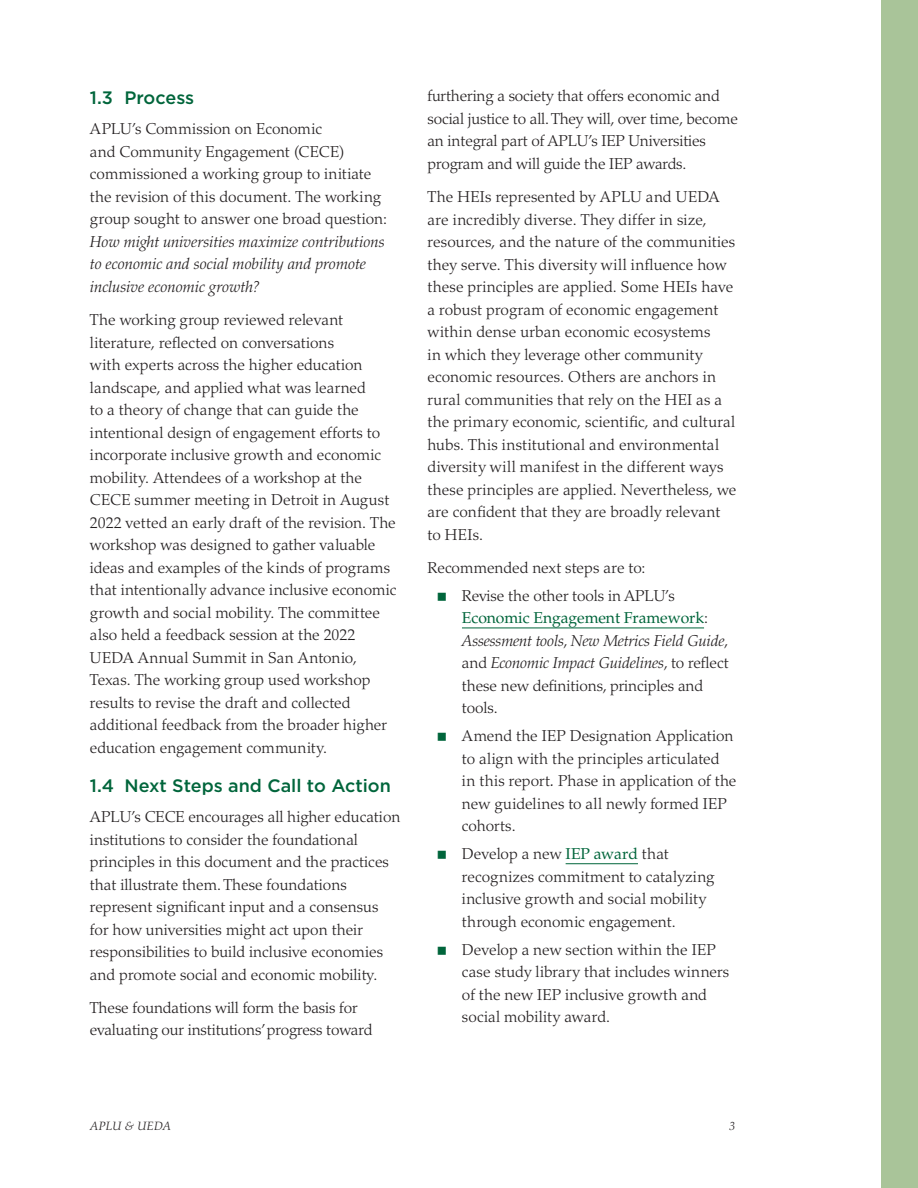
<style>
.page{position:relative;width:918px;height:1188px;background:#fff}
.page>*{position:absolute;margin:0;border:0;box-sizing:border-box;transform-origin:0 0}
.t1{font:500 18px "Gotham";color:#00653b}
.t2{font:300 15.75px/22.5px "Palatino LT Std";color:#231f20}
.t3{font:italic 300 15.75px/22.5px "Palatino LT Std";letter-spacing:-.005em;color:#231f20}
.t4{font:italic 300 12px "Palatino LT Std";letter-spacing:.03em;color:#231f20}
.s1{font-weight:400;font-style:normal;color:#00653b}
.s2{font-style:normal}
.s3{font-weight:400;font-style:italic}
.s4{font-weight:400;color:#00653b}
</style>
<div class="page">
<div style="left:881px;top:0;width:37px;height:1188px;background:#a9c499"></div>
<hr style="left:462px;top:628px;width:242px;height:1px;background:#00653b">
<hr style="left:566px;top:863px;width:72px;height:1px;background:#00653b">
<p class="t1" style="left:90px;top:86px;width:106px">1.3 Process</p>
<p class="t2" style="left:90px;top:118px;width:299px">APLU’s Commission on Economic<br>and Community Engagement (CECE) commissioned a working group to initiate the revision of this document. The working group sought to answer one broad question:</p>
<p class="t3" style="left:90px;top:231px;width:296px">How might universities maximize contributions to economic and social mobility and promote inclusive economic growth?</p>
<p class="t2" style="left:90px;top:309px;width:308px">The working group reviewed relevant literature, reflected on conversations<br>with experts across the higher education landscape, and applied what was learned<br>to a theory of change that can guide the intentional design of engagement efforts to incorporate inclusive growth and economic mobility. Attendees of a workshop at the CECE summer meeting in Detroit in August 2022 vetted an early draft of the revision. The workshop was designed to gather valuable ideas and examples of the kinds of programs that intentionally advance inclusive economic growth and social mobility. The committee also held a feedback session at the 2022<br>UEDA Annual Summit in San Antonio, Texas. The working group used workshop results to revise the draft and collected additional feedback from the broader higher education engagement community.</p>
<p class="t1" style="left:90px;top:774px;width:302px">1.4 Next Steps and Call to Action</p>
<p class="t2" style="left:90px;top:806px;width:312px">APLU’s CECE encourages all higher education institutions to consider the foundational principles in this document and the practices that illustrate them. These foundations represent significant input and a consensus for how universities might act upon their responsibilities to build inclusive economies and promote social and economic mobility.</p>
<p class="t2" style="left:90px;top:997px;width:284px">These foundations will form the basis for evaluating our institutions’ progress toward</p>
<p class="t2" style="left:427px;top:85px;width:312px">furthering a society that offers economic and social justice to all. They will, over time, become an integral part of APLU’s IEP Universities program and will guide the IEP awards.</p>
<p class="t2" style="left:427px;top:186px;width:311px">The HEIs represented by APLU and UEDA are incredibly diverse. They differ in size, resources, and the nature of the communities they serve. This diversity will influence how these principles are applied. Some HEIs have a robust program of economic engagement within dense urban economic ecosystems<br>in which they leverage other community economic resources. Others are anchors in rural communities that rely on the HEI as a the primary economic, scientific, and cultural hubs. This institutional and environmental diversity will manifest in the different ways these principles are applied. Nevertheless, we are confident that they are broadly relevant to HEIs.</p>
<p class="t2" style="left:462px;top:554px;width:214px;line-height:27.8px;text-indent:-34px">Recommended next steps are to:<br>Revise the other tools in APLU’s</p>
<p class="t3" style="left:462px;top:607px;width:268px"><span class="s1">Economic Engagement Framework</span><span class="s2">:<br></span>Assessment tools<span class="s2">,</span> New Metrics Field Guide<span class="s2">, and</span> Economic Impact Guidelines<span class="s2">, to reflect these new definitions, principles and tools.</span></p>
<p class="t2" style="left:462px;top:725px;width:276px">Amend the IEP Designation Application to align with the principles articulated in this report<span class="s3">.</span> Phase in application of the new guidelines to all newly formed IEP cohorts.</p>
<p class="t2" style="left:462px;top:843px;width:254px">Develop a new <span class="s4">IEP award</span> that recognizes commitment to catalyzing inclusive growth and social mobility through economic engagement.</p>
<p class="t2" style="left:462px;top:938px;width:269px">Develop a new section within the IEP case study library that includes winners of the new IEP inclusive growth and social mobility award.</p>
<p class="t4" style="left:90px;top:1119px;width:82px">APLU &amp; UEDA</p>
<p class="t4" style="left:729px;top:1119px;width:7px">3</p>
</div>
